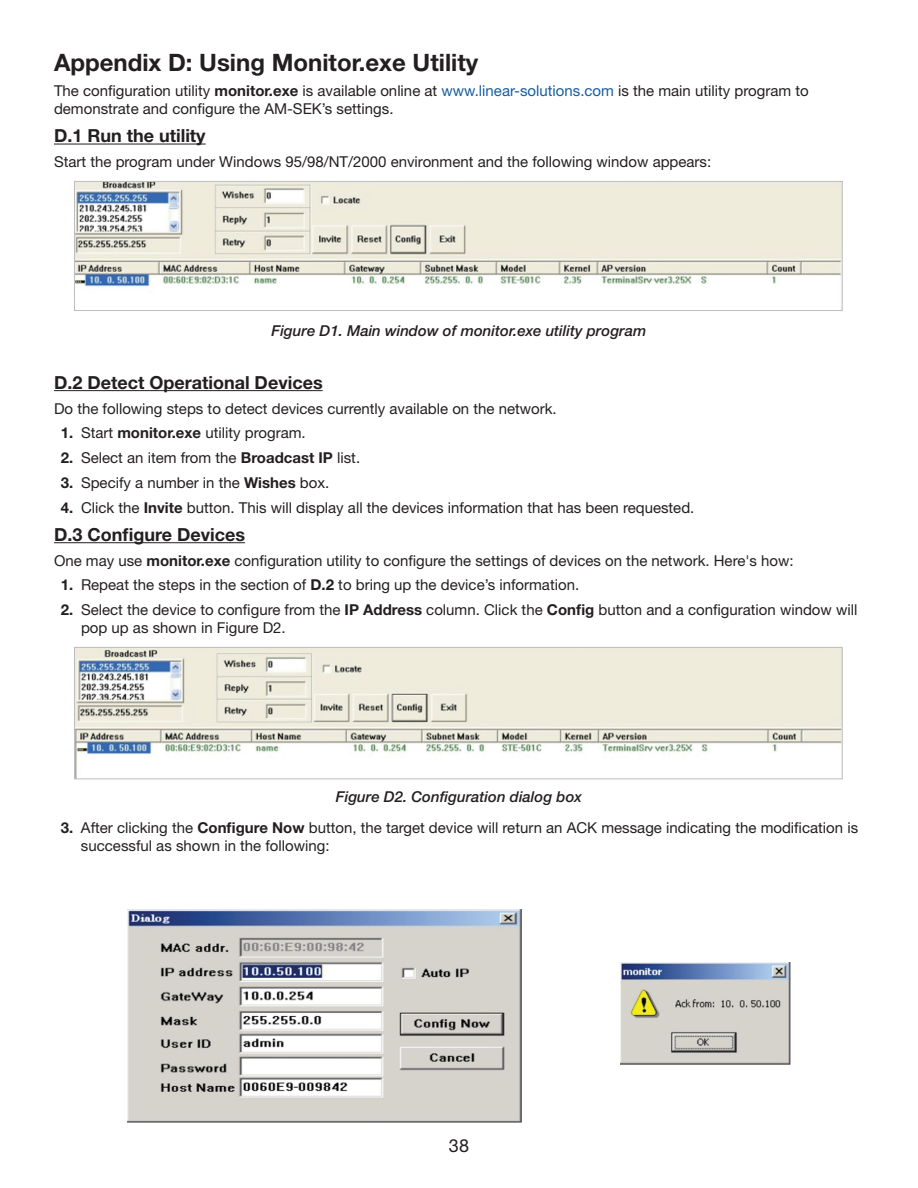
<style>
.page{position:relative;width:918px;height:1188px;background:#fff}
.page>*{position:absolute;margin:0;border:0;box-sizing:border-box;transform-origin:0 0}
.t1{font:700 24px "Helvetica Neue LT Std";color:#231f20}
.t2{font:700 18px "Helvetica Neue LT Std";color:#231f20}
.t3{font:18px "Helvetica Neue LT Std";color:#231f20}
.t4{font:15px/18px "Helvetica Neue LT Std";color:#231f20}
.t5{font:italic 500 15px "Helvetica Neue LT Std";color:#231f20}
.s1{font-weight:700}
.s2{color:#175d9e}
</style>
<div class="page">
<hr style="left:54px;top:144px;width:152px;height:1px;background:#231f20">
<hr style="left:54px;top:390px;width:269px;height:1px;background:#231f20">
<hr style="left:54px;top:542px;width:191px;height:1px;background:#231f20">
<img style="left:76px;top:183px;width:765px;height:104px">
<div style="left:74px;top:181px;width:769px;height:130px;border:1px solid #bcbdc0"></div>
<img style="left:76px;top:649px;width:765px;height:128px">
<div style="left:74px;top:647px;width:769px;height:132px;border:1px solid #bcbdc0"></div>
<img style="left:127px;top:909px;width:394px;height:213px">
<img style="left:621px;top:962px;width:170px;height:102px">
<h1 class="t1" style="left:54px;top:48px;width:426px">Appendix D: Using Monitor.exe Utility</h1>
<p class="t4" style="left:54px;top:81px;width:756px">The configuration utility <span class="s1">monitor.exe</span> is available online at <span class="s2">www.linear-solutions.com</span> is the main utility program to demonstrate and configure the AM-SEK’s settings.</p>
<p class="t2" style="left:54px;top:125px;width:153px">D.1 Run the utility</p>
<p class="t4" style="left:54px;top:152px;width:659px">Start the program under Windows 95/98/NT/2000 environment and the following window appears:</p>
<p class="t5" style="left:271px;top:322px;width:377px">Figure D1. Main window of monitor.exe utility program</p>
<p class="t2" style="left:54px;top:371px;width:270px">D.2 Detect Operational Devices</p>
<p class="t4" style="left:54px;top:399px;width:504px">Do the following steps to detect devices currently available on the network.</p>
<p class="t4" style="left:61px;top:424px;width:246px"><span class="s1">1.</span> Start <span class="s1">monitor.exe</span> utility program.</p>
<p class="t4" style="left:61px;top:449px;width:301px"><span class="s1">2.</span> Select an item from the <span class="s1">Broadcast IP</span> list.</p>
<p class="t4" style="left:61px;top:473px;width:270px"><span class="s1">3.</span> Specify a number in the <span class="s1">Wishes</span> box.</p>
<p class="t4" style="left:61px;top:498px;width:635px"><span class="s1">4.</span> Click the <span class="s1">Invite</span> button. This will display all the devices information that has been requested.</p>
<p class="t2" style="left:54px;top:523px;width:193px">D.3 Configure Devices</p>
<p class="t4" style="left:54px;top:551px;width:741px">One may use <span class="s1">monitor.exe</span> configuration utility to configure the settings of devices on the network. Here's how:</p>
<p class="t4" style="left:61px;top:576px;width:520px"><span class="s1">1.</span> Repeat the steps in the section of <span class="s1">D.2</span> to bring up the device’s information.</p>
<p class="t4" style="left:81px;top:601px;width:778px;text-indent:-20px"><span class="s1">2.</span> Select the device to configure from the <span class="s1">IP Address</span> column. Click the <span class="s1">Config</span> button and a configuration window will pop up as shown in Figure D2.</p>
<p class="t5" style="left:336px;top:788px;width:248px">Figure D2. Configuration dialog box</p>
<p class="t4" style="left:81px;top:819px;width:779px;text-indent:-20px"><span class="s1">3.</span> After clicking the <span class="s1">Configure Now</span> button, the target device will return an ACK message indicating the modification is successful as shown in the following:</p>
<p class="t3" style="left:449px;top:1135px;width:22px">38</p>
</div>
